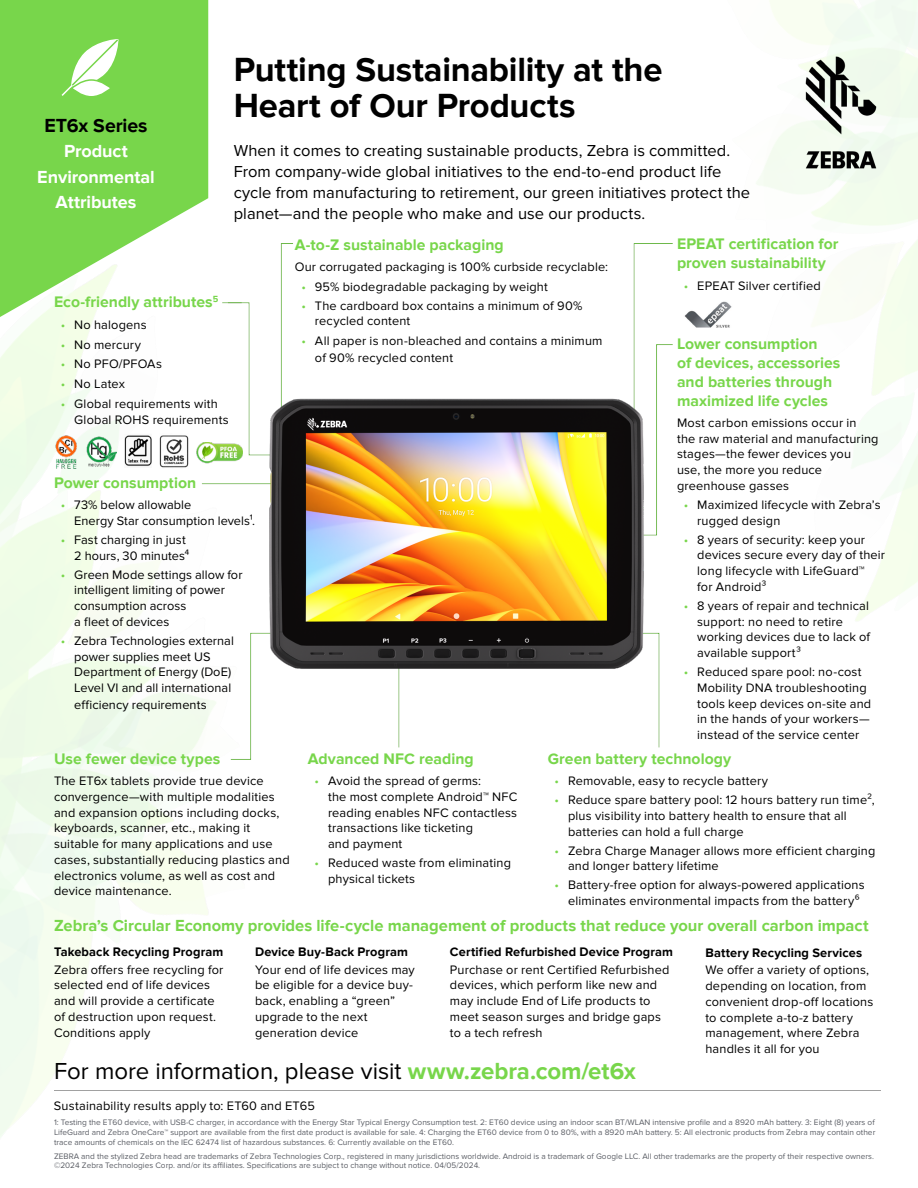
<style>
.page{position:relative;width:918px;height:1188px;background:#fff}
.page>*{position:absolute;margin:0;border:0;box-sizing:border-box;transform-origin:0 0}
.t1{font:700 34.5px/36px "Proxima Nova";letter-spacing:-.005em;color:#000}
.t2{font:24px "Proxima Nova";color:#000}
.t3{font:700 19.5px "Proxima Nova";letter-spacing:-.005em;color:#000}
.t4{font:700 18px/25.5px "Proxima Nova";letter-spacing:-.005em;color:#fff;text-align:center}
.t5{font:16.5px/21px "Proxima Nova";letter-spacing:.005em;color:#000}
.t6{font:700 16.5px "Proxima Nova";color:#78d64b}
.t7{font:700 15.75px/18.8px "Proxima Nova";color:#78d64b}
.t8{font:12.75px/15.8px "Proxima Nova";letter-spacing:.015em;color:#000}
.t9{font:700 12.75px "Proxima Nova";letter-spacing:.01em;color:#000}
.t10{font:8.25px/9.8px "Proxima Nova";color:#5c5f66;text-align:justify}
.s1{color:#78d64b}
.s2{font-weight:700;color:#78d64b}
</style>
<div class="page">
<img style="left:0;top:360px;width:216px;height:778px">
<svg style="left:0;top:0;width:208px;height:360px;fill:#78d64b"></svg>
<div style="left:40px;top:1080px;width:852px;height:12px;background:#000;opacity:.16"></div>
<svg style="left:60px;top:38px;width:60px;height:60px"></svg>
<div style="left:190px;top:474px;width:263px;height:12px;background:#000;opacity:.16"></div>
<div style="left:214px;top:293px;width:219px;height:165px;background:#fff"></div>
<img style="left:804px;top:54px;width:75px;height:117px">
<div style="left:619px;top:234px;width:28px;height:195px;background:#000;opacity:.16"></div>
<div style="left:620px;top:234px;width:66px;height:12px;background:#000;opacity:.16"></div>
<svg style="left:222px;top:246px;width:60px;height:142px"></svg>
<img style="left:243px;top:388px;width:417px;height:300px">
<img style="left:159px;top:434px;width:30px;height:35px">
<img style="left:124px;top:433px;width:28px;height:34px">
<img style="left:197px;top:442px;width:46px;height:27px">
<img style="left:86px;top:437px;width:30px;height:29px">
<img style="left:55px;top:435px;width:23px;height:34px">
<img style="left:684px;top:301px;width:48px;height:27px">
<h3 class="t3" style="left:45px;top:114px;width:104px">ET6x Series</h3>
<h3 class="t4" style="left:37px;top:139px;width:119px">Product<br>Environmental<br>Attributes</h3>
<h1 class="t1" style="left:234px;top:53px;width:430px">Putting Sustainability at the<br>Heart of Our Products</h1>
<p class="t5" style="left:234px;top:140px;width:518px">When it comes to creating sustainable products, Zebra is committed.<br>From company-wide global initiatives to the end-to-end product life cycle from manufacturing to retirement, our green initiatives protect the planet—and the people who make and use our products.</p>
<p class="t7" style="left:54px;top:293px;width:166px">Eco-friendly attributes<sup>5</sup></p>
<p class="t8" style="left:61px;top:317px;width:88px"><span class="s1">•</span> No halogens</p>
<p class="t8" style="left:61px;top:337px;width:82px"><span class="s1">•</span> No mercury</p>
<p class="t8" style="left:61px;top:356px;width:103px"><span class="s1">•</span> No PFO/PFOAs</p>
<p class="t8" style="left:61px;top:376px;width:66px"><span class="s1">•</span> No Latex</p>
<p class="t8" style="left:74px;top:396px;width:156px;line-height:16.5px;text-indent:-14px"><span class="s1">•</span> Global requirements with<br>Global ROHS requirements</p>
<p class="t7" style="left:54px;top:474px;width:144px">Power consumption</p>
<p class="t8" style="left:74px;top:497px;width:182px;text-indent:-14px"><span class="s1">•</span> 73% below allowable<br>Energy Star consumption levels¹.</p>
<p class="t8" style="left:61px;top:532px;width:130px;text-align:right"><span class="s1">•</span> Fast charging in just<br>2 hours, 30 minutes⁴</p>
<p class="t8" style="left:74px;top:567px;width:170px;text-indent:-14px"><span class="s1">•</span> Green Mode settings allow for intelligent limiting of power consumption across<br>a fleet of devices</p>
<p class="t8" style="left:74px;top:633px;width:161px;text-indent:-14px"><span class="s1">•</span> Zebra Technologies external power supplies meet US<br>Department of Energy (DoE)<br>Level VI and all international efficiency requirements</p>
<p class="t7" style="left:295px;top:235px;width:211px">A-to-Z sustainable packaging</p>
<p class="t8" style="left:295px;top:259px;width:315px">Our corrugated packaging is 100% curbside recyclable:</p>
<p class="t8" style="left:301px;top:279px;width:248px"><span class="s1">•</span> 95% biodegradable packaging by weight</p>
<p class="t8" style="left:315px;top:298px;width:269px;text-indent:-14px"><span class="s1">•</span> The cardboard box contains a minimum of 90% recycled content</p>
<p class="t8" style="left:315px;top:333px;width:289px;line-height:16.5px;text-indent:-14px"><span class="s1">•</span> All paper is non-bleached and contains a minimum of 90% recycled content</p>
<p class="t7" style="left:677px;top:235px;width:163px">EPEAT certification for proven sustainability</p>
<p class="t8" style="left:684px;top:278px;width:139px"><span class="s1">•</span> EPEAT Silver certified</p>
<p class="t7" style="left:677px;top:335px;width:165px">Lower consumption<br>of devices, accessories and batteries through maximized life cycles</p>
<p class="t8" style="left:677px;top:415px;width:203px">Most carbon emissions occur in<br>the raw material and manufacturing stages—the fewer devices you<br>use, the more you reduce greenhouse gasses</p>
<p class="t8" style="left:697px;top:497px;width:185px;text-indent:-14px"><span class="s1">•</span> Maximized lifecycle with Zebra’s rugged design</p>
<p class="t8" style="left:697px;top:532px;width:189px;text-indent:-14px"><span class="s1">•</span> 8 years of security: keep your devices secure every day of their long lifecycle with LifeGuard™<br>for Android³</p>
<p class="t8" style="left:697px;top:598px;width:175px;text-indent:-14px"><span class="s1">•</span> 8 years of repair and technical support: no need to retire working devices due to lack of available support³</p>
<p class="t8" style="left:697px;top:664px;width:175px;text-indent:-14px"><span class="s1">•</span> Reduced spare pool: no-cost<br>Mobility DNA troubleshooting tools keep devices on-site and in the hands of your workers— instead of the service center</p>
<p class="t7" style="left:54px;top:750px;width:168px">Use fewer device types</p>
<p class="t8" style="left:54px;top:773px;width:237px">The ET6x tablets provide true device convergence—with multiple modalities and expansion options including docks, keyboards, scanner, etc., making it suitable for many applications and use cases, substantially reducing plastics and electronics volume, as well as cost and device maintenance.</p>
<p class="t6" style="left:54px;top:916px;width:816px">Zebra’s Circular Economy provides life-cycle management of products that reduce your overall carbon impact</p>
<p class="t9" style="left:255px;top:945px;width:154px">Device Buy-Back Program</p>
<p class="t8" style="left:255px;top:962px;width:161px">Your end of life devices may be eligible for a device buy&shy;back, enabling a “green” upgrade to the next generation device</p>
<p class="t7" style="left:308px;top:750px;width:168px">Advanced NFC reading</p>
<p class="t8" style="left:328px;top:773px;width:191px;text-indent:-14px"><span class="s1">•</span> Avoid the spread of germs:<br>the most complete Android™ NFC reading enables NFC contactless transactions like ticketing<br>and payment</p>
<p class="t8" style="left:328px;top:855px;width:184px;text-indent:-14px"><span class="s1">•</span> Reduced waste from eliminating physical tickets</p>
<p class="t7" style="left:548px;top:750px;width:185px">Green battery technology</p>
<p class="t8" style="left:554px;top:773px;width:215px"><span class="s1">•</span> Removable, easy to recycle battery</p>
<p class="t8" style="left:568px;top:792px;width:308px;text-indent:-14px"><span class="s1">•</span> Reduce spare battery pool: 12 hours battery run time², plus visibility into battery health to ensure that all batteries can hold a full charge</p>
<p class="t8" style="left:568px;top:843px;width:309px;text-indent:-14px"><span class="s1">•</span> Zebra Charge Manager allows more efficient charging and longer battery lifetime</p>
<p class="t8" style="left:568px;top:877px;width:298px;text-indent:-14px"><span class="s1">•</span> Battery-free option for always-powered applications eliminates environmental impacts from the battery⁶</p>
<p class="t9" style="left:54px;top:945px;width:171px">Takeback Recycling Program</p>
<p class="t8" style="left:54px;top:962px;width:171px">Zebra offers free recycling for selected end of life devices and will provide a certificate of destruction upon request.<br>Conditions apply</p>
<p class="t9" style="left:450px;top:945px;width:225px">Certified Refurbished Device Program</p>
<p class="t8" style="left:450px;top:962px;width:221px">Purchase or rent Certified Refurbished devices, which perform like new and may include End of Life products to meet season surges and bridge gaps to a tech refresh</p>
<p class="t9" style="left:705px;top:945px;width:158px">Battery Recycling Services</p>
<p class="t8" style="left:705px;top:962px;width:169px">We offer a variety of options, depending on location, from convenient drop-off locations to complete a-to-z battery management, where Zebra handles it all for you</p>
<h2 class="t2" style="left:54px;top:1058px;width:584px">For more information, please visit <span class="s2">www.zebra.com/et6x</span></h2>
<p class="t8" style="left:54px;top:1098px;width:262px">Sustainability results apply to: ET60 and ET65</p>
<p class="t10" style="left:54px;top:1118px;width:823px">1: Testing the ET60 device, with USB-C charger, in accordance with the Energy Star Typical Energy Consumption test. 2: ET60 device using an indoor scan BT/WLAN intensive profile and a 8920 mAh battery. 3: Eight (8) years of LifeGuard and Zebra OneCare™ support are available from the first date product is available for sale. 4: Charging the ET60 device from 0 to 80%, with a 8920 mAh battery. 5: All electronic products from Zebra may contain other trace amounts of chemicals on the IEC 62474 list of hazardous substances. 6: Currently available on the ET60.</p>
<p class="t10" style="left:54px;top:1151px;width:821px">ZEBRA and the stylized Zebra head are trademarks of Zebra Technologies Corp., registered in many jurisdictions worldwide. Android is a trademark of Google LLC. All other trademarks are the property of their respective owners. ©2024 Zebra Technologies Corp. and/or its affiliates. Specifications are subject to change without notice. 04/05/2024.</p>
</div>
